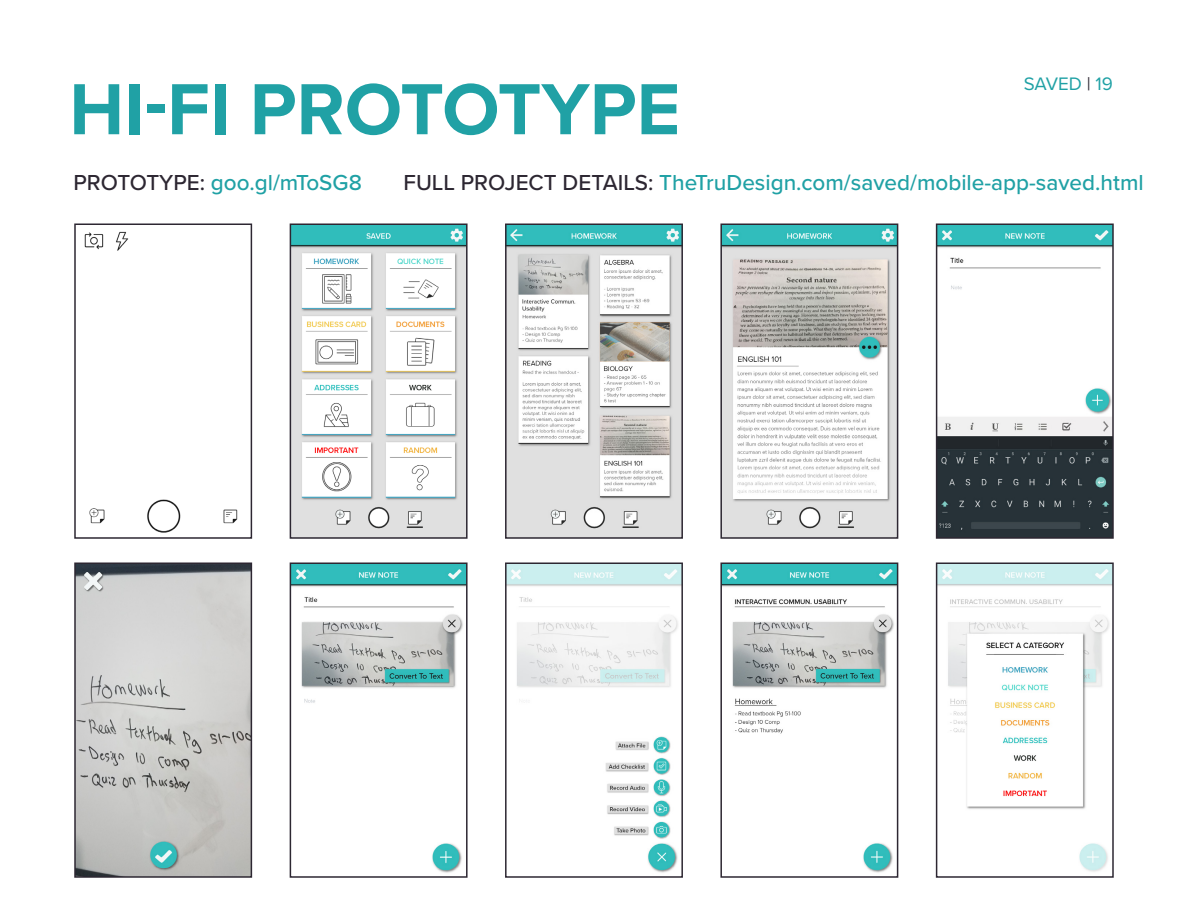
<style>
.page{position:relative;width:1188px;height:918px;background:#fff}
.page>*{position:absolute;margin:0;border:0;box-sizing:border-box;transform-origin:0 0}
.t1{font:700 75px "Proxima Nova";color:#20a1a5}
.subheader2{font:500 22.5px "Proxima Nova";color:#20a1a5}
.t2{font:18.75px "Proxima Nova";color:#20a1a5}
.s1{color:#2d2732}
</style>
<div class="page">
<img style="left:84px;top:231px;width:154px;height:302px">
<div style="left:74px;top:224px;width:178px;height:315px;border:2px solid #2d2732"></div>
<img style="left:293px;top:227px;width:172px;height:309px">
<div style="left:290px;top:224px;width:178px;height:315px;border:2px solid #2d2732"></div>
<img style="left:508px;top:227px;width:172px;height:309px">
<div style="left:505px;top:224px;width:178px;height:315px;border:2px solid #2d2732"></div>
<img style="left:723px;top:227px;width:172px;height:309px">
<div style="left:720px;top:224px;width:178px;height:315px;border:2px solid #2d2732"></div>
<img style="left:939px;top:227px;width:172px;height:309px">
<div style="left:936px;top:224px;width:178px;height:315px;border:2px solid #2d2732"></div>
<img style="left:77px;top:565px;width:172px;height:310px">
<div style="left:74px;top:562px;width:178px;height:316px;border:2px solid #2d2732"></div>
<img style="left:293px;top:565px;width:172px;height:308px">
<div style="left:290px;top:562px;width:178px;height:316px;border:2px solid #2d2732"></div>
<img style="left:508px;top:565px;width:172px;height:308px">
<div style="left:505px;top:562px;width:178px;height:316px;border:2px solid #2d2732"></div>
<img style="left:723px;top:565px;width:172px;height:308px">
<div style="left:720px;top:562px;width:178px;height:316px;border:2px solid #2d2732"></div>
<img style="left:939px;top:565px;width:172px;height:307px">
<div style="left:936px;top:562px;width:178px;height:316px;border:2px solid #2d2732"></div>
<p class="t2" style="left:1024px;top:70px;width:91px">SAVED <span class="s1">|</span> 19</p>
<p class="t1" style="left:69px;top:53px;width:613px">HI-FI PROTOTYPE</p>
<p class="subheader2" style="left:74px;top:165px;width:290px"><span class="s1">PROTOTYPE:</span> goo.gl/mToSG8</p>
<p class="subheader2" style="left:404px;top:165px;width:742px"><span class="s1">FULL PROJECT DETAILS:</span> TheTruDesign.com/saved/mobile-app-saved.html</p>
</div>
